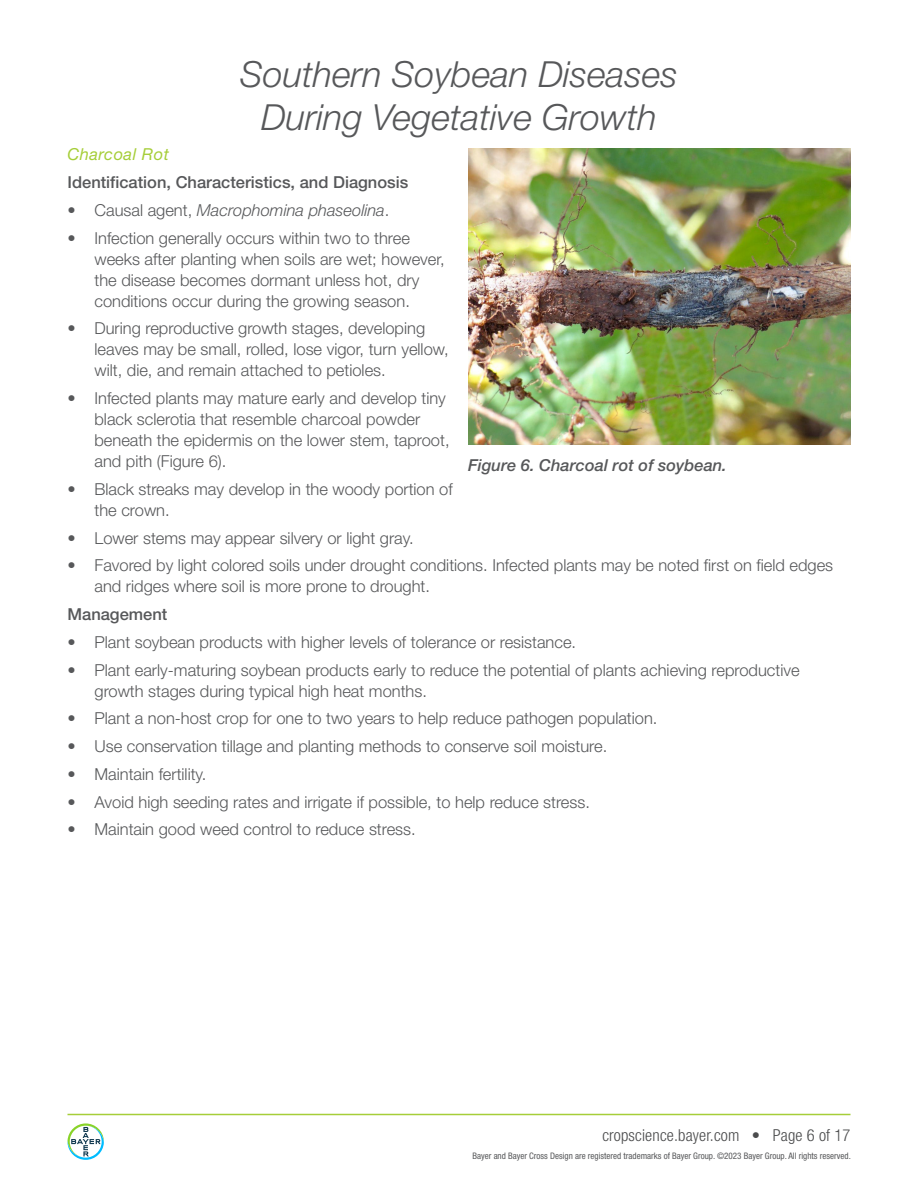
<style>
.page{position:relative;width:918px;height:1188px;background:#fff}
.page>*{position:absolute;margin:0;border:0;box-sizing:border-box;transform-origin:0 0}
.Title__Bayer{font:italic 300 36px/43.2px "Helvetica Neue LT Pro";color:#57585a;text-align:center}
.t1{font:300 16.5px/21px "Helvetica Neue";color:#57585a}
.Universal_2nd_Level{font:500 16.5px "Helvetica Neue";color:#57585a}
.t2{font:italic 300 16.5px "Helvetica Neue";color:#57585a}
.t3{font:300 condensed 16.5px "Helvetica Neue LT Std";letter-spacing:.01em;color:#4b4c4d}
.Universal_Caption{font:italic 500 16.5px "Helvetica Neue LT Pro";color:#57585a}
.Subhead__Bayer{font:italic 16.5px "Helvetica Neue LT Pro";letter-spacing:.03em;color:#a6ce39}
.t4{font:condensed 9px "Helvetica Neue LT Std";color:#57585a}
.s1{font-style:normal}
</style>
<div class="page">
<svg style="left:68px;top:1123px;width:36px;height:37px"></svg>
<hr style="left:68px;top:1114px;width:782px;height:1px;background:#a6ce39">
<img style="left:468px;top:148px;width:382px;height:297px">
<p class="Title__Bayer" style="left:240px;top:52px;width:439px">Southern Soybean Diseases<br>During Vegetative Growth</p>
<p class="Subhead__Bayer" style="left:68px;top:144px;width:103px">Charcoal Rot</p>
<p class="Universal_2nd_Level" style="left:68px;top:172px;width:342px">Identification, Characteristics, and Diagnosis</p>
<p class="t2" style="left:68px;top:200px;width:323px"><span class="s1">• Causal agent,</span> Macrophomina phaseolina<span class="s1">.</span></p>
<p class="t1" style="left:94px;top:227px;width:352px;text-indent:-27px">• Infection generally occurs within two to three weeks after planting when soils are wet; however, the disease becomes dormant unless hot, dry conditions occur during the growing season.</p>
<p class="t1" style="left:94px;top:318px;width:356px;text-indent:-27px">• During reproductive growth stages, developing leaves may be small, rolled, lose vigor, turn yellow, wilt, die, and remain attached to petioles.</p>
<p class="t1" style="left:94px;top:387px;width:357px;text-indent:-27px">• Infected plants may mature early and develop tiny black sclerotia that resemble charcoal powder beneath the epidermis on the lower stem, taproot, and pith (Figure 6).</p>
<p class="t1" style="left:94px;top:478px;width:360px;text-indent:-27px">• Black streaks may develop in the woody portion of the crown.</p>
<p class="t1" style="left:68px;top:527px;width:348px">• Lower stems may appear silvery or light gray.</p>
<p class="t1" style="left:94px;top:555px;width:740px;text-indent:-27px">• Favored by light colored soils under drought conditions. Infected plants may be noted first on field edges and ridges where soil is more prone to drought.</p>
<p class="Universal_2nd_Level" style="left:68px;top:604px;width:101px">Management</p>
<p class="t1" style="left:68px;top:631px;width:510px">• Plant soybean products with higher levels of tolerance or resistance.</p>
<p class="t1" style="left:94px;top:659px;width:707px;text-indent:-27px">• Plant early-maturing soybean products early to reduce the potential of plants achieving reproductive growth stages during typical high heat months.</p>
<p class="t1" style="left:68px;top:708px;width:592px">• Plant a non-host crop for one to two years to help reduce pathogen population.</p>
<p class="t1" style="left:68px;top:735px;width:541px">• Use conservation tillage and planting methods to conserve soil moisture.</p>
<p class="t1" style="left:68px;top:763px;width:140px">• Maintain fertility.</p>
<p class="t1" style="left:68px;top:791px;width:524px">• Avoid high seeding rates and irrigate if possible, to help reduce stress.</p>
<p class="t1" style="left:68px;top:819px;width:350px">• Maintain good weed control to reduce stress.</p>
<p class="Universal_Caption" style="left:468px;top:456px;width:260px">Figure 6. Charcoal rot of soybean.</p>
<p class="t3" style="left:602px;top:1126px;width:250px">cropscience.bayer.com • Page 6 of 17</p>
<p class="t4" style="left:473px;top:1150px;width:380px">Bayer and Bayer Cross Design are registered trademarks of Bayer Group. ©2023 Bayer Group. All rights reserved.</p>
</div>
